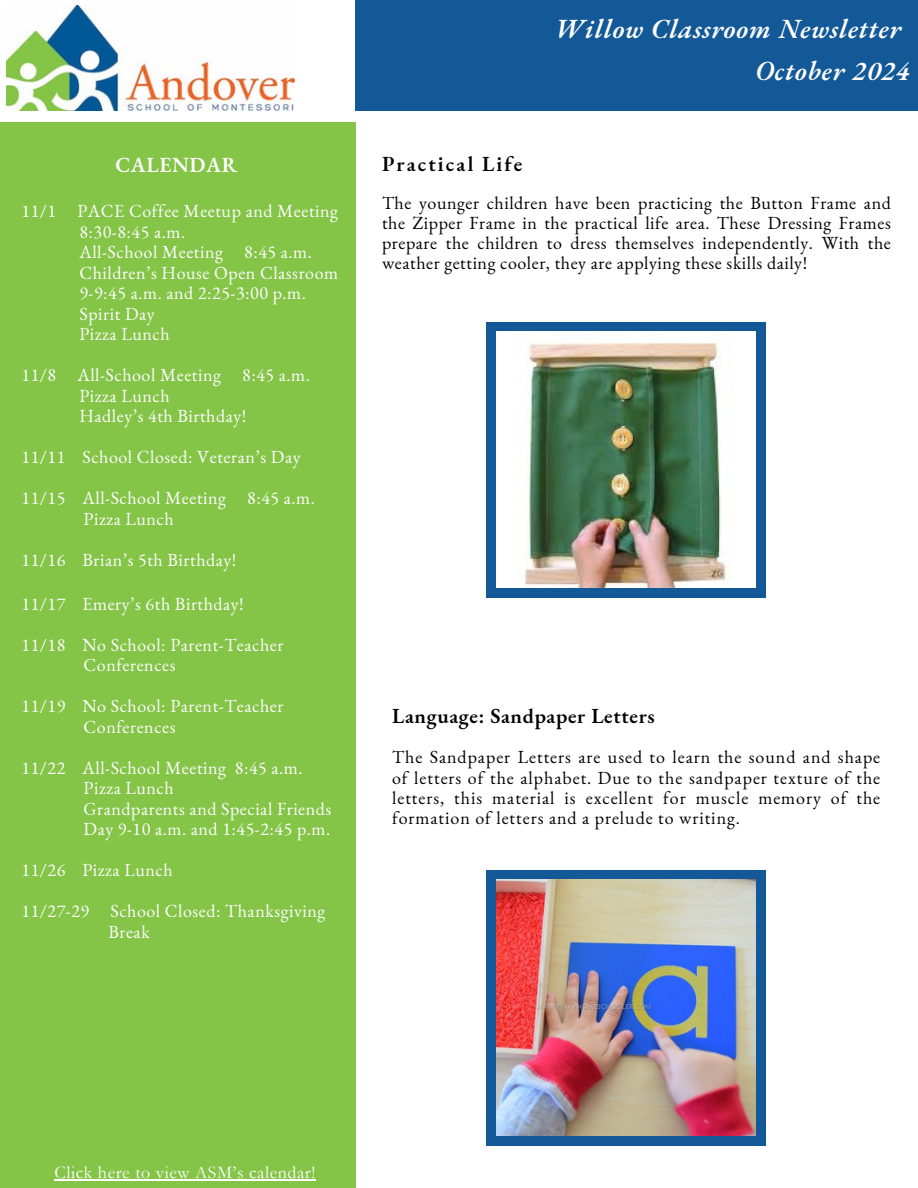
<style>
.page{position:relative;width:918px;height:1188px;background:#fff}
.page>*{position:absolute;margin:0;border:0;box-sizing:border-box;transform-origin:0 0}
.t1{font:italic 600 27px "EB Garamond";letter-spacing:.03em;color:#fff}
.t2{font:600 21px "EB Garamond";letter-spacing:.03em;color:#000}
.t3{font:600 21px "EB Garamond";letter-spacing:.1em;color:#000}
.t4{font:600 21px "EB Garamond";letter-spacing:.03em;color:#fff}
.t5{font:18px "EB Garamond";letter-spacing:.03em;color:#fff}
.t6{font:18px/20.1px "EB Garamond";letter-spacing:.04em;color:#000;text-align:justify}
.t7{font:18px "Garamond";letter-spacing:.03em;color:#fff}
</style>
<div class="page">
<div style="left:0;top:122px;width:355px;height:1066px;background:#84c447"></div>
<img style="left:7px;top:6px;width:288px;height:104px">
<div style="left:355px;top:0;width:563px;height:111px;background:#135998"></div>
<hr style="left:55px;top:1180px;width:261px;height:1px;background:#fff">
<div style="left:486px;top:870px;width:280px;height:275px;background:#135998"></div>
<img style="left:497px;top:879px;width:258px;height:257px">
<div style="left:486px;top:322px;width:280px;height:275px;background:#135998"></div>
<img style="left:497px;top:331px;width:258px;height:257px">
<p class="t1" style="left:555px;top:10px;width:348px">Willow Classroom Newsletter</p>
<p class="t1" style="left:755px;top:53px;width:156px">October 2024</p>
<h1 class="t4" style="left:115px;top:150px;width:124px">CALENDAR</h1>
<h1 class="t3" style="left:382px;top:150px;width:142px">Practical Life</h1>
<p class="t6" style="left:382px;top:192px;width:510px">The younger children have been practicing the Button Frame and the Zipper Frame in the practical life area. These Dressing Frames prepare the children to dress themselves independently. With the weather getting cooler, they are applying these skills daily!</p>
<p class="t5" style="left:22px;top:199px;width:318px">11/1 PACE Coffee Meetup and Meeting</p>
<p class="t5" style="left:79px;top:220px;width:107px">8:30-8:45 a.m.</p>
<p class="t5" style="left:79px;top:240px;width:234px">All-School Meeting 8:45 a.m.</p>
<p class="t5" style="left:79px;top:261px;width:260px">Children’s House Open Classroom</p>
<p class="t5" style="left:79px;top:281px;width:228px">9-9:45 a.m. and 2:25-3:00 p.m.</p>
<p class="t5" style="left:79px;top:302px;width:77px">Spirit Day</p>
<p class="t5" style="left:79px;top:322px;width:92px">Pizza Lunch</p>
<p class="t5" style="left:22px;top:363px;width:290px">11/8 All-School Meeting 8:45 a.m.</p>
<p class="t5" style="left:79px;top:384px;width:92px">Pizza Lunch</p>
<p class="t5" style="left:79px;top:404px;width:168px">Hadley’s 4th Birthday!</p>
<p class="t5" style="left:22px;top:445px;width:281px">11/11 School Closed: Veteran’s Day</p>
<p class="t5" style="left:22px;top:486px;width:295px">11/15 All-School Meeting 8:45 a.m.</p>
<p class="t5" style="left:84px;top:507px;width:92px">Pizza Lunch</p>
<p class="t5" style="left:22px;top:548px;width:216px">11/16 Brian’s 5th Birthday!</p>
<p class="t5" style="left:22px;top:592px;width:224px">11/17 Emery’s 6th Birthday!</p>
<p class="t5" style="left:22px;top:633px;width:263px">11/18 No School: Parent-Teacher</p>
<p class="t5" style="left:84px;top:653px;width:93px">Conferences</p>
<p class="t5" style="left:22px;top:694px;width:263px">11/19 No School: Parent-Teacher</p>
<p class="t5" style="left:84px;top:715px;width:93px">Conferences</p>
<p class="t5" style="left:22px;top:756px;width:283px">11/22 All-School Meeting 8:45 a.m.</p>
<p class="t5" style="left:84px;top:776px;width:92px">Pizza Lunch</p>
<p class="t5" style="left:84px;top:797px;width:249px">Grandparents and Special Friends</p>
<h3 class="t5" style="left:84px;top:817px;width:248px">Day 9-10 a.m. and 1:45-2:45 p.m.</h3>
<p class="t5" style="left:22px;top:858px;width:153px">11/26 Pizza Lunch</p>
<p class="t5" style="left:22px;top:899px;width:305px">11/27-29 School Closed: Thanksgiving</p>
<h3 class="t5" style="left:108px;top:920px;width:43px">Break</h3>
<p class="t2" style="left:392px;top:702px;width:264px">Language: Sandpaper Letters</p>
<p class="t6" style="left:392px;top:747px;width:490px">The Sandpaper Letters are used to learn the sound and shape of letters of the alphabet. Due to the sandpaper texture of the letters, this material is excellent for muscle memory of the formation of letters and a prelude to writing.</p>
<h2 class="t7" style="left:55px;top:1163px;width:262px">Click here to view ASM’s calendar!</h2>
</div>
